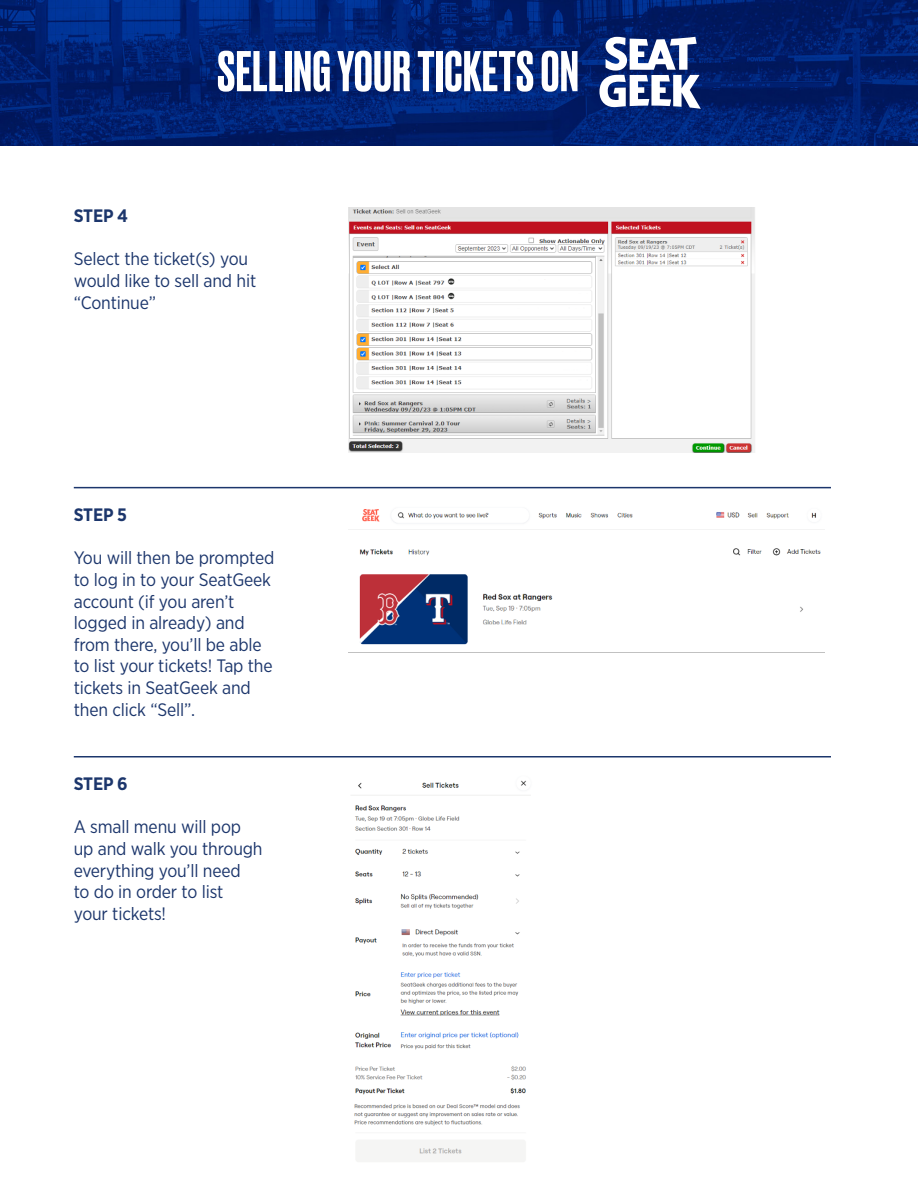
<style>
.page{position:relative;width:918px;height:1188px;background:#fff}
.page>*{position:absolute;margin:0;border:0;box-sizing:border-box;transform-origin:0 0}
.t1{font:500 54px "Druk";letter-spacing:.01em;color:#fff}
.t2{font:18px/21.6px "Gotham Narrow";letter-spacing:-.01em;color:#1c366c}
.t3{font:700 18px "Gotham Narrow";letter-spacing:-.01em;color:#1c366c}
</style>
<div class="page">
<img style="left:0;top:0;width:918px;height:146px">
<svg style="left:599px;top:37px;width:102px;height:72px"></svg>
<hr style="left:74px;top:487px;width:757px;height:1px;background:#1c366c">
<hr style="left:74px;top:756px;width:757px;height:2px;background:#1c366c">
<img style="left:348px;top:208px;width:407px;height:245px">
<img style="left:348px;top:509px;width:476px;height:136px">
<img style="left:351px;top:780px;width:179px;height:382px">
<p class="t1" style="left:217px;top:34px;width:363px">SELLING YOUR TICKETS ON</p>
<p class="t3" style="left:74px;top:204px;width:56px">STEP 4</p>
<p class="t2" style="left:74px;top:248px;width:184px">Select the ticket(s) you would like to sell and hit “Continue”</p>
<p class="t3" style="left:74px;top:503px;width:55px">STEP 5</p>
<p class="t2" style="left:74px;top:547px;width:202px">You will then be prompted to log in to your SeatGeek account (if you aren’t logged in already) and from there, you’ll be able to list your tickets! Tap the tickets in SeatGeek and then click “Sell”.</p>
<p class="t3" style="left:74px;top:772px;width:55px">STEP 6</p>
<p class="t2" style="left:74px;top:816px;width:190px">A small menu will pop up and walk you through everything you’ll need</p>
<p class="t2" style="left:74px;top:881px;width:151px">to do in order to list</p>
<p class="t2" style="left:74px;top:902px;width:94px">your tickets!</p>
</div>
